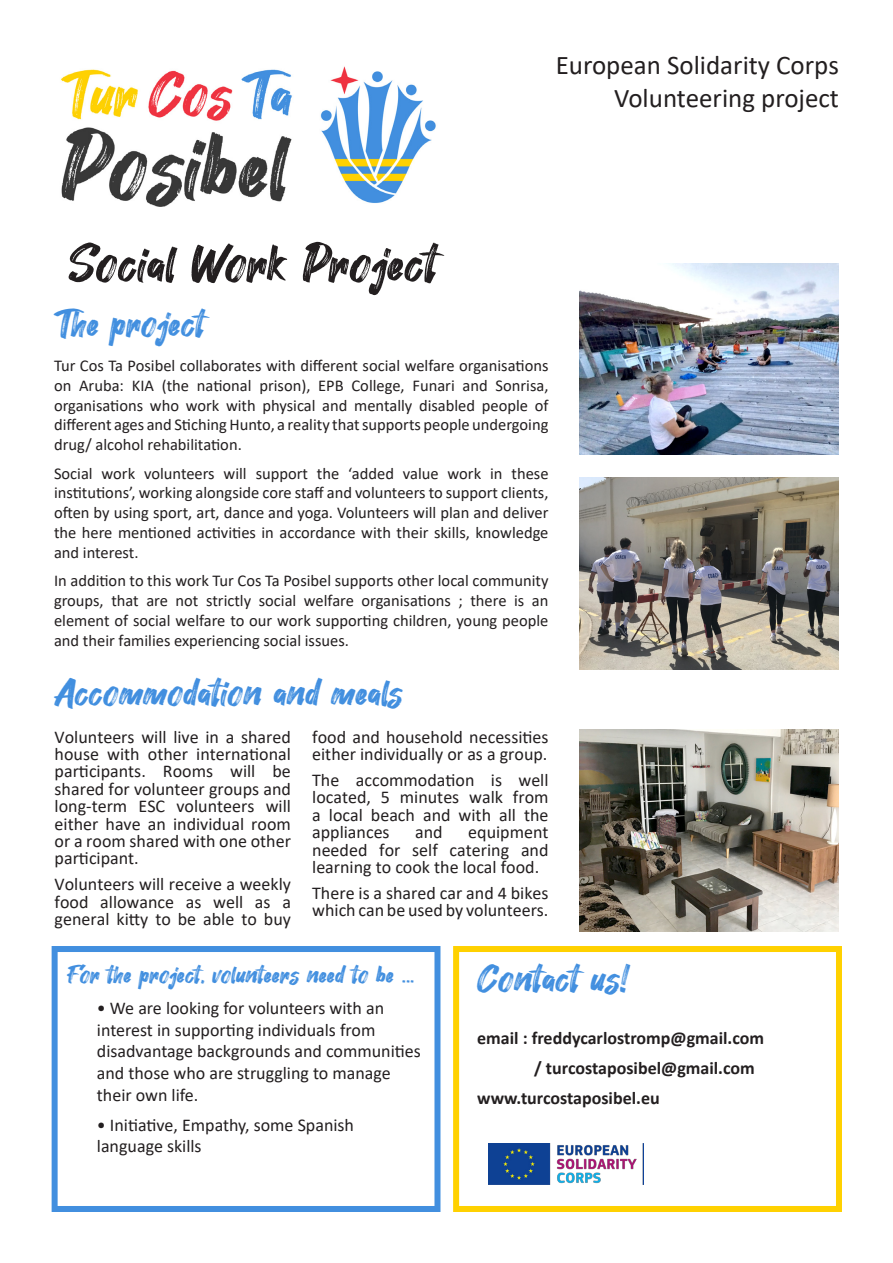
<style>
.page{position:relative;width:893px;height:1263px;background:#fff}
.page>*{position:absolute;margin:0;border:0;box-sizing:border-box;transform-origin:0 0}
.t1{font:54px "Hey August";color:#231f20}
.t2{font:39px "Hey August";color:#428fdf}
.t3{font:27px/32.4px "Calibri";color:#231f20;text-align:right}
.t4{font:25.5px "Hey August";color:#428fdf}
.t5{font:18px/17.4px "Calibri";color:#231f20;text-align:justify}
.t6{font:700 18px "Calibri";color:#231f20}
.t7{font:16.5px/19.8px "Calibri";color:#231f20;text-align:justify}
</style>
<div class="page">
<img style="left:580px;top:263px;width:259px;height:192px">
<img style="left:580px;top:477px;width:259px;height:192px">
<img style="left:580px;top:729px;width:259px;height:202px">
<img style="left:60px;top:66px;width:376px;height:141px">
<div style="left:52px;top:946px;width:388px;height:266px;border:6px solid #428fdf"></div>
<div style="left:453px;top:946px;width:389px;height:266px;border:6px solid #ffd100"></div>
<img style="left:489px;top:1143px;width:154px;height:41px">
<p class="t3" style="left:556px;top:48px;width:285px">European Solidarity Corps<br>Volunteering project</p>
<p class="t1" style="left:69px;top:235px;width:370px">Social Work Project</p>
<p class="t2" style="left:54px;top:303px;width:152px">The project</p>
<p class="t7" style="left:54px;top:355px;width:496px">Tur Cos Ta Posibel collaborates with different social welfare organisations on Aruba: KIA (the national prison), EPB College, Funari and Sonrisa, organisations who work with physical and mentally disabled people of different ages and Stiching Hunto, a reality that supports people undergoing drug/ alcohol rehabilitation.</p>
<p class="t7" style="left:54px;top:463px;width:496px">Social work volunteers will support the ‘added value work in these institutions’, working alongside core staff and volunteers to support clients, often by using sport, art, dance and yoga. Volunteers will plan and deliver the here mentioned activities in accordance with their skills, knowledge and interest.</p>
<p class="t7" style="left:54px;top:570px;width:496px">In addition to this work Tur Cos Ta Posibel supports other local community groups, that are not strictly social welfare organisations ; there is an element of social welfare to our work supporting children, young people and their families experiencing social issues.</p>
<p class="t2" style="left:55px;top:672px;width:350px">Accommodation and meals</p>
<p class="t5" style="left:55px;top:727px;width:238px">Volunteers will live in a shared house with other international participants. Rooms will be shared for volunteer groups and long-term ESC volunteers will either have an individual room or a room shared with one other participant.</p>
<p class="t5" style="left:55px;top:875px;width:238px">Volunteers will receive a weekly food allowance as well as a general kitty to be able to buy</p>
<p class="t5" style="left:312px;top:727px;width:238px">food and household necessities either individually or as a group.</p>
<p class="t5" style="left:312px;top:771px;width:238px">The accommodation is well located, 5 minutes walk from a local beach and with all the appliances</p>
<p class="t5" style="left:415px;top:823px;width:29px">and</p>
<p class="t5" style="left:312px;top:823px;width:238px;text-indent:156px">equipment needed for self catering and learning to cook the local food.</p>
<p class="t5" style="left:312px;top:884px;width:238px">There is a shared car and 4 bikes which can be used by volunteers.</p>
<p class="t4" style="left:67px;top:961px;width:349px">For the project, volunteers need to be ...</p>
<p class="t5" style="left:97px;top:997px;width:325px;line-height:21.6px;text-align:left">• We are looking for volunteers with an interest in supporting individuals from disadvantage backgrounds and communities and those who are struggling to manage their own life.</p>
<p class="t5" style="left:97px;top:1113px;width:259px;line-height:21.6px">• Initiative, Empathy, some Spanish language skills</p>
<p class="t2" style="left:477px;top:958px;width:153px">Contact us!</p>
<p class="t6" style="left:477px;top:1025px;width:288px">email : freddycarlostromp@gmail.com</p>
<p class="t6" style="left:534px;top:1055px;width:222px">/ turcostaposibel@gmail.com</p>
<p class="t6" style="left:477px;top:1085px;width:184px">www.turcostaposibel.eu</p>
</div>
